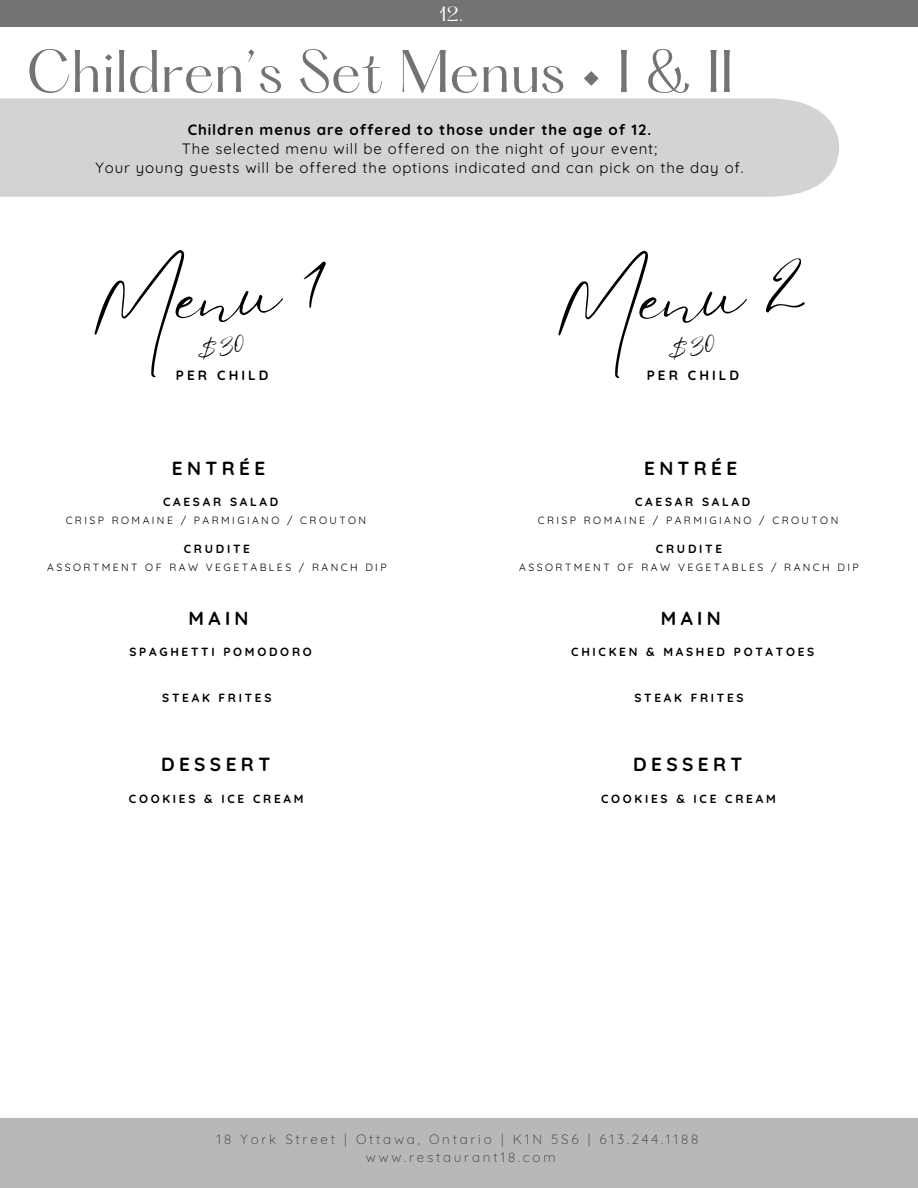
<style>
.page{position:relative;width:918px;height:1188px;background:#fff}
.page>*{position:absolute;margin:0;border:0;box-sizing:border-box;transform-origin:0 0}
.t1{font:74.85px "Eyesome Script";color:#000}
.t2{font:52.5px "Hatton";color:#737373}
.t3{font:700 19.05px "Quicksand";letter-spacing:.23em;color:#000}
.t4{font:18px "Hatton";color:#fff}
.t5{font:15px/19.2px "Quicksand";letter-spacing:.06em;color:#000;text-align:center}
.t6{font:300 13.5px/18px "Quicksand";letter-spacing:.205em;color:#403737;text-align:center}
.t7{font:700 13.5px "Quicksand";letter-spacing:.23em;color:#000}
.t8{font:700 11.85px "Quicksand";letter-spacing:.23em;color:#000}
.t9{font:10.5px "Quicksand";letter-spacing:.23em;color:#000}
.s1{font-weight:700}
</style>
<div class="page">
<div style="left:0;top:0;width:918px;height:27px;background:#737373"></div>
<div style="left:0;top:1118px;width:918px;height:70px;background:#b7b9b7"></div>
<div style="left:0;top:98px;width:839px;height:99px;background:#d3d3d3"></div>
<p class="t4" style="left:439px;top:5px;width:25px">12.</p>
<h2 class="t2" style="left:26px;top:47px;width:709px">Children’s Set Menus • I &amp; II</h2>
<h6 class="t5" style="left:95px;top:119px;width:650px"><span class="s1">Children menus are offered to those under the age of 12.<br></span>The selected menu will be offered on the night of your event;<br>Your young guests will be offered the options indicated and can pick on the day of.</h6>
<h6 class="t1" style="left:84px;top:258px;width:241px;rotate:-5deg">Menu 1</h6>
<h1 class="t7" style="left:176px;top:366px;width:94px">PER CHILD</h1>
<h3 class="t1" style="left:548px;top:259px;width:258px;rotate:-5deg">Menu 2</h3>
<h4 class="t7" style="left:647px;top:366px;width:94px">PER CHILD</h4>
<p class="t3" style="left:172px;top:456px;width:95px">ENTRÉE</p>
<p class="t8" style="left:163px;top:494px;width:117px">CAESAR SALAD</p>
<p class="t8" style="left:184px;top:541px;width:68px">CRUDITE</p>
<p class="t9" style="left:66px;top:513px;width:302px">CRISP ROMAINE / PARMIGIANO / CROUTON</p>
<h4 class="t9" style="left:47px;top:560px;width:341px">ASSORTMENT OF RAW VEGETABLES / RANCH DIP</h4>
<p class="t3" style="left:644px;top:456px;width:95px">ENTRÉE</p>
<p class="t8" style="left:635px;top:494px;width:117px">CAESAR SALAD</p>
<p class="t8" style="left:656px;top:541px;width:68px">CRUDITE</p>
<p class="t9" style="left:538px;top:513px;width:302px">CRISP ROMAINE / PARMIGIANO / CROUTON</p>
<h4 class="t9" style="left:519px;top:560px;width:341px">ASSORTMENT OF RAW VEGETABLES / RANCH DIP</h4>
<h4 class="t3" style="left:189px;top:606px;width:61px">MAIN</h4>
<h4 class="t3" style="left:661px;top:606px;width:61px">MAIN</h4>
<p class="t8" style="left:129px;top:644px;width:184px">SPAGHETTI POMODORO</p>
<p class="t8" style="left:162px;top:691px;width:111px">STEAK FRITES</p>
<p class="t8" style="left:571px;top:644px;width:245px">CHICKEN &amp; MASHED POTATOES</p>
<p class="t8" style="left:634px;top:691px;width:111px">STEAK FRITES</p>
<h3 class="t3" style="left:161px;top:751px;width:111px">DESSERT</h3>
<h4 class="t3" style="left:633px;top:751px;width:111px">DESSERT</h4>
<h1 class="t8" style="left:129px;top:791px;width:176px">COOKIES &amp; ICE CREAM</h1>
<p class="t8" style="left:601px;top:791px;width:176px">COOKIES &amp; ICE CREAM</p>
<h5 class="t6" style="left:216px;top:1130px;width:484px">18 York Street | Ottawa, Ontario | K1N 5S6 | 613.244.1188 www.restaurant18.com</h5>
</div>
